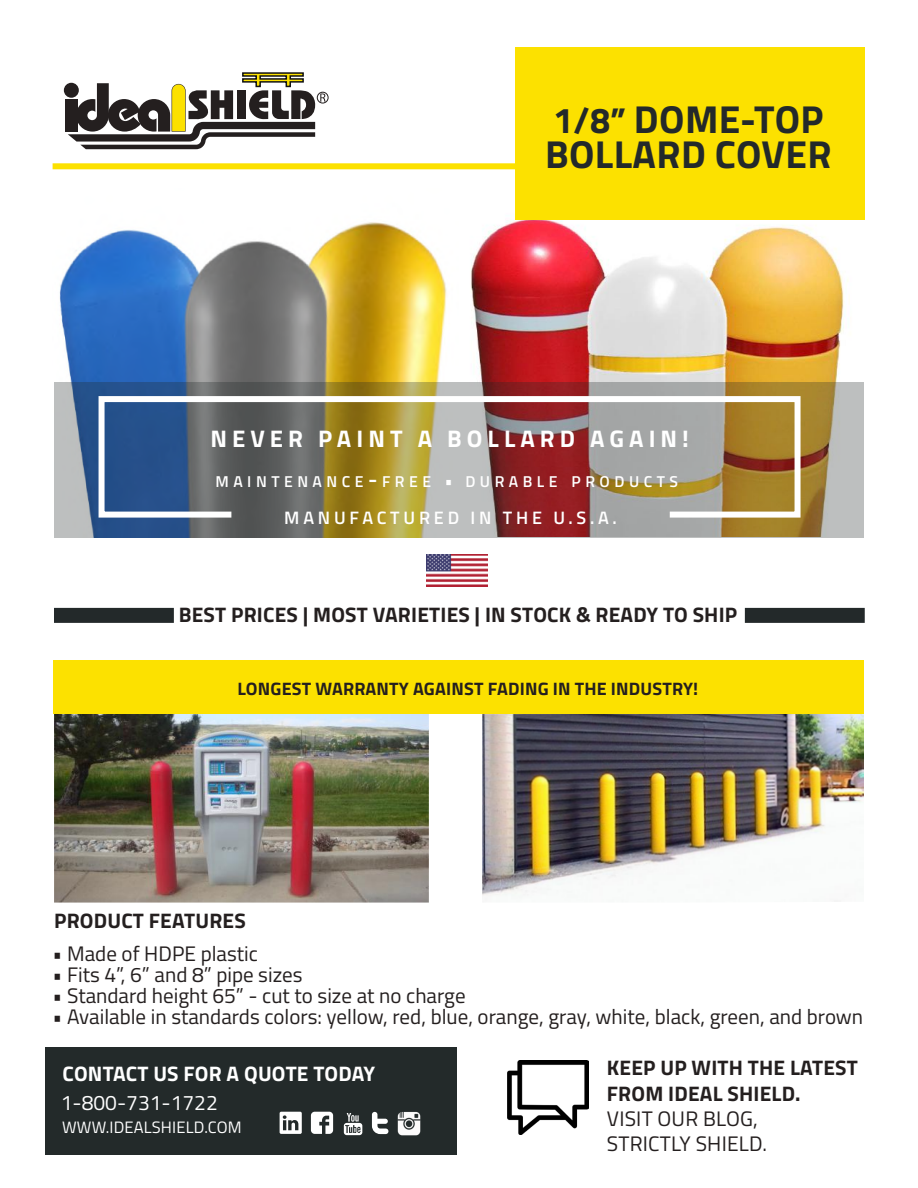
<style>
.page{position:relative;width:918px;height:1188px;background:#fff}
.page>*{position:absolute;margin:0;border:0;box-sizing:border-box;transform-origin:0 0}
.t1{font:700 39px/34.5px "Titillium Web";letter-spacing:.01em;color:#23292a}
.t2{font:700 24px "Titillium Web";letter-spacing:.21em;color:#fff}
.t3{font:21px/25.2px "Titillium Web";color:#241f1f}
.t4{font:700 21px/25.2px "Titillium Web";letter-spacing:.01em;color:#241f1f}
.t5{font:700 21px "Titillium Web";letter-spacing:.01em;color:#fff}
.t6{font:21px "Titillium Web";color:#fff}
.t7{font:700 18px "Titillium Web";letter-spacing:.01em;color:#241f1f}
.t8{font:600 18px "Titillium Web";letter-spacing:.21em;color:#fff}
.t9{font:16.5px "Titillium Web";letter-spacing:.01em;color:#fff}
.t10{font:600 15.75px "Titillium Web";letter-spacing:.285em;color:#fff}
.s1{font-size:36px}
.s2{font-size:22.5px}
.s3{font-weight:400;font-size:18px}
</style>
<div class="page">
<img style="left:482px;top:714px;width:382px;height:188px">
<img style="left:54px;top:222px;width:408px;height:316px">
<img style="left:460px;top:220px;width:388px;height:162px">
<img style="left:54px;top:714px;width:375px;height:189px">
<div style="left:54px;top:608px;width:120px;height:15px;background:#23292a"></div>
<div style="left:745px;top:608px;width:120px;height:15px;background:#23292a"></div>
<div style="left:53px;top:163px;width:812px;height:6px;background:#fce100"></div>
<div style="left:515px;top:48px;width:350px;height:172px;background:#fce100"></div>
<div style="left:53px;top:660px;width:811px;height:54px;background:#fce100"></div>
<svg style="left:54px;top:382px;width:810px;height:155px;background:#91887a"></svg>
<svg style="left:96px;top:393px;width:708px;height:128px;background:#8f806f"></svg>
<div style="left:45px;top:1047px;width:412px;height:108px;background:#232a2a"></div>
<svg style="left:344px;top:1113px;width:18px;height:22px"></svg>
<svg style="left:311px;top:1112px;width:22px;height:22px"></svg>
<svg style="left:280px;top:1112px;width:22px;height:22px"></svg>
<svg style="left:372px;top:1112px;width:16px;height:22px"></svg>
<img style="left:508px;top:1061px;width:81px;height:73px">
<img style="left:397px;top:1111px;width:24px;height:25px">
<img style="left:426px;top:554px;width:61px;height:33px">
<div style="left:64px;top:83px;width:15px;height:15px;background:#241f1f;border-radius:50%"></div>
<div style="left:65px;top:99px;width:13px;height:33px;background:#241f1f"></div>
<div style="left:317px;top:92px;width:11px;height:11px;border:1px solid #241f1f;border-radius:50%"></div>
<svg style="left:68px;top:72px;width:258px;height:77px"></svg>
<h1 class="t1" style="left:545px;top:100px;width:288px"><span class="s1">1/8”</span> DOME-TOP<br>BOLLARD COVER</h1>
<p class="t2" style="left:210px;top:420px;width:480px">NEVER PAINT A BOLLARD AGAIN!</p>
<p class="t10" style="left:215px;top:469px;width:464px">MAINTENANCE<span class="s2">-</span>FREE <span class="s3">•</span> DURABLE PRODUCTS</p>
<p class="t8" style="left:284px;top:504px;width:334px">MANUFACTURED IN THE U.S.A.</p>
<p class="t4" style="left:179px;top:601px;width:560px">BEST PRICES | MOST VARIETIES | IN STOCK &amp; READY TO SHIP</p>
<p class="t7" style="left:237px;top:675px;width:462px">LONGEST WARRANTY AGAINST FADING IN THE INDUSTRY!</p>
<p class="t4" style="left:54px;top:907px;width:193px">PRODUCT FEATURES</p>
<p class="t3" style="left:53px;top:940px;width:207px">• Made of HDPE plastic</p>
<p class="t3" style="left:53px;top:961px;width:251px">• Fits 4”, 6” and 8” pipe sizes</p>
<p class="t3" style="left:53px;top:982px;width:415px">• Standard height 65” - cut to size at no charge</p>
<p class="t3" style="left:53px;top:1003px;width:812px">• Available in standards colors: yellow, red, blue, orange, gray, white, black, green, and brown</p>
<p class="t5" style="left:63px;top:1058px;width:314px">CONTACT US FOR A QUOTE TODAY</p>
<p class="t6" style="left:61px;top:1087px;width:158px">1-800-731-1722</p>
<p class="t9" style="left:62px;top:1116px;width:181px">WWW.IDEALSHIELD.COM</p>
<p class="t4" style="left:607px;top:1054px;width:253px">KEEP UP WITH THE LATEST<br>FROM IDEAL SHIELD.</p>
<p class="t3" style="left:607px;top:1105px;width:162px">VISIT OUR BLOG,<br>STRICTLY SHIELD.</p>
</div>
